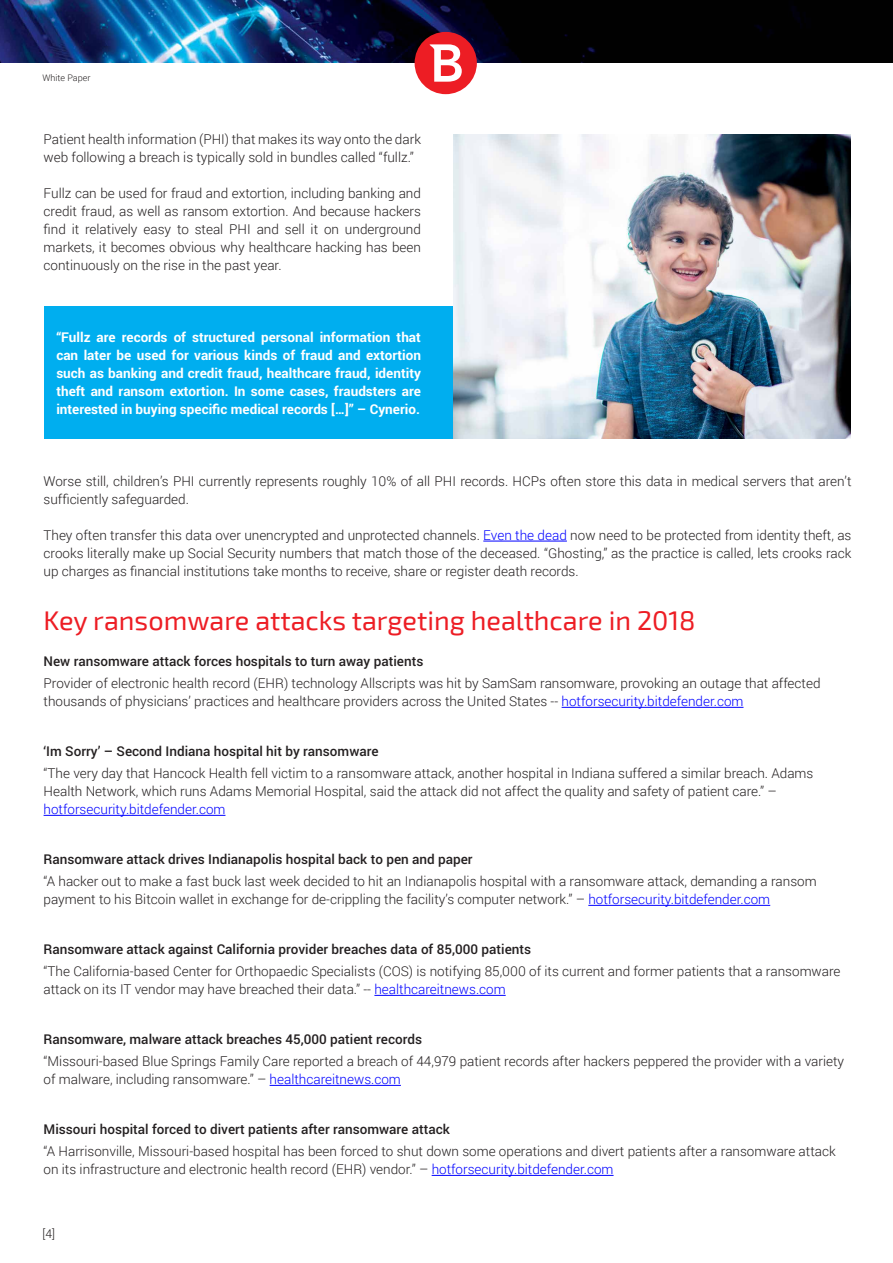
<style>
.page{position:relative;width:893px;height:1263px;background:#fff}
.page>*{position:absolute;margin:0;border:0;box-sizing:border-box;transform-origin:0 0}
.t1{font:27px "Exo 2";color:#ed1d24}
.t2{font:300 13.5px/18px "Roboto";color:#231f20}
.t3{font:500 13.5px "Roboto";color:#231f20}
.t4{font:700 13.5px/18px "Roboto";color:#fff;text-align:justify}
.t5{font:300 13.5px "Roboto";color:#00f}
.t6{font:300 12px "Roboto";color:#231f20}
.t7{font:300 9px "Roboto";color:#231f20}
.s1{color:#00f}
</style>
<div class="page">
<img style="left:0;top:0;width:893px;height:62px">
<div style="left:415px;top:32px;width:62px;height:62px;background:#ed1d24;border-radius:50%"></div>
<svg style="left:430px;top:44px;width:32px;height:38px"></svg>
<div style="left:44px;top:307px;width:807px;height:132px;background:#00aeef"></div>
<hr style="left:483px;top:541px;width:84px;height:1px;background:#00f">
<hr style="left:562px;top:707px;width:181px;height:1px;background:#00f">
<hr style="left:44px;top:815px;width:181px;height:1px;background:#00f">
<hr style="left:588px;top:905px;width:182px;height:1px;background:#00f">
<hr style="left:374px;top:995px;width:132px;height:1px;background:#00f">
<hr style="left:270px;top:1085px;width:131px;height:1px;background:#00f">
<hr style="left:432px;top:1175px;width:182px;height:1px;background:#00f">
<img style="left:454px;top:135px;width:396px;height:303px">
<p class="t7" style="left:43px;top:71px;width:49px">White Paper</p>
<p class="t2" style="left:44px;top:130px;width:379px">Patient health information (PHI) that makes its way onto the dark web following a breach is typically sold in bundles called “fullz.”</p>
<p class="t2" style="left:44px;top:184px;width:379px;text-align:justify">Fullz can be used for fraud and extortion, including banking and credit fraud, as well as ransom extortion. And because hackers find it relatively easy to steal PHI and sell it on underground markets, it becomes obvious why healthcare hacking has been continuously on the rise in the past year.</p>
<p class="t4" style="left:56px;top:328px;width:366px">“Fullz are records of structured personal information that can later be used for various kinds of fraud and extortion such as banking and credit fraud, healthcare fraud, identity theft and ransom extortion. In some cases, fraudsters are interested in buying specific medical records […]” – Cynerio.</p>
<p class="t2" style="left:44px;top:472px;width:809px">Worse still, children’s PHI currently represents roughly 10% of all PHI records. HCPs often store this data in medical servers that aren’t sufficiently safeguarded.</p>
<p class="t2" style="left:44px;top:526px;width:809px;text-align:justify">They often transfer this data over unencrypted and unprotected channels. <span class="s1">Even the dead</span> now need to be protected from identity theft, as crooks literally make up Social Security numbers that match those of the deceased. “Ghosting,” as the practice is called, lets crooks rack up charges as financial institutions take months to receive, share or register death records.</p>
<h1 class="t1" style="left:44px;top:605px;width:654px">Key ransomware attacks targeting healthcare in 2018</h1>
<p class="t3" style="left:44px;top:652px;width:381px">New ransomware attack forces hospitals to turn away patients</p>
<p class="t2" style="left:44px;top:674px;width:778px">Provider of electronic health record (EHR) technology Allscripts was hit by SamSam ransomware, provoking an outage that affected thousands of physicians’ practices and healthcare providers across the United States -- <span class="s1">hotforsecurity.bitdefender.com</span></p>
<p class="t3" style="left:44px;top:742px;width:336px">‘Im Sorry’ – Second Indiana hospital hit by ransomware</p>
<p class="t2" style="left:44px;top:764px;width:771px">“The very day that Hancock Health fell victim to a ransomware attack, another hospital in Indiana suffered a similar breach. Adams<br>Health Network, which runs Adams Memorial Hospital, said the attack did not affect the quality and safety of patient care.” –</p>
<p class="t5" style="left:44px;top:800px;width:183px">hotforsecurity.bitdefender.com</p>
<p class="t3" style="left:44px;top:850px;width:431px">Ransomware attack drives Indianapolis hospital back to pen and paper</p>
<p class="t2" style="left:44px;top:872px;width:775px">“A hacker out to make a fast buck last week decided to hit an Indianapolis hospital with a ransomware attack, demanding a ransom payment to his Bitcoin wallet in exchange for de-crippling the facility’s computer network.” – <span class="s1">hotforsecurity.bitdefender.com</span></p>
<p class="t3" style="left:44px;top:940px;width:489px">Ransomware attack against California provider breaches data of 85,000 patients</p>
<p class="t2" style="left:44px;top:962px;width:798px">“The California-based Center for Orthopaedic Specialists (COS) is notifying 85,000 of its current and former patients that a ransomware attack on its IT vendor may have breached their data.” -- <span class="s1">healthcareitnews.com</span></p>
<p class="t3" style="left:44px;top:1030px;width:380px">Ransomware, malware attack breaches 45,000 patient records</p>
<p class="t2" style="left:44px;top:1052px;width:802px">“Missouri-based Blue Springs Family Care reported a breach of 44,979 patient records after hackers peppered the provider with a variety of malware, including ransomware.” – <span class="s1">healthcareitnews.com</span></p>
<p class="t3" style="left:44px;top:1120px;width:408px">Missouri hospital forced to divert patients after ransomware attack</p>
<p class="t2" style="left:44px;top:1142px;width:794px">“A Harrisonville, Missouri-based hospital has been forced to shut down some operations and divert patients after a ransomware attack on its infrastructure and electronic health record (EHR) vendor.” – <span class="s1">hotforsecurity.bitdefender.com</span></p>
<p class="t6" style="left:43px;top:1225px;width:14px">[4]</p>
</div>
